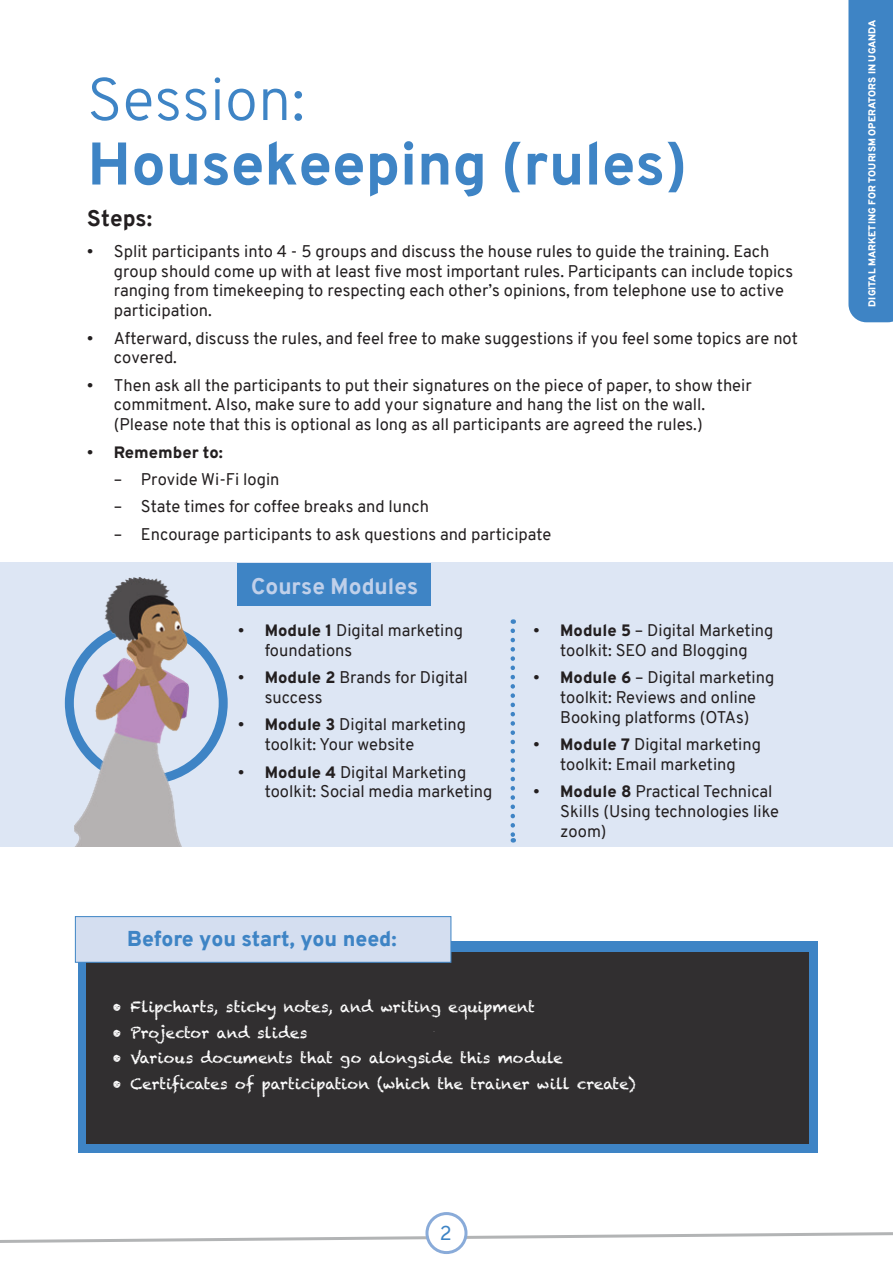
<style>
.page{position:relative;width:893px;height:1263px;background:#fff}
.page>*{position:absolute;margin:0;border:0;box-sizing:border-box;transform-origin:0 0}
.t1{font:700 60px "Overpass";color:#3e84c5}
.t2{font:300 60px "Overpass";color:#3e84c5}
.t3{font:700 22.5px "Overpass";color:#c0d0ea}
.t4{font:700 22.5px "Overpass";color:#231f20}
.t5{font:900 21px "Overpass";color:#3e84c5}
.t6{font:19.5px "Overpass";color:#3e84c5}
.t7{font:16.5px/19.8px "Overpass";color:#231f20}
.t8{font:800 16.5px "Overpass";color:#231f20}
.t9{font:15px "Chalkduster";color:#fff}
.t10{font:900 9.75px "Overpass";letter-spacing:.01em;color:#fff}
.s1{font-weight:400}
.s2{font-weight:800}
</style>
<div class="page">
<svg style="left:0;top:1230px;width:893px;height:14px"></svg>
<div style="left:427px;top:1213px;width:39px;height:39px;background:#fff;border-radius:50%"></div>
<div style="left:425px;top:1212px;width:42px;height:42px;border:3px solid #89abd9;border-radius:50%"></div>
<svg style="left:848px;top:0;width:45px;height:322px;background:#4588c7"></svg>
<div style="left:0;top:563px;width:893px;height:284px;background:#dde6f4"></div>
<div style="left:65px;top:622px;width:163px;height:162px;border:9px solid #3e84c5;border-radius:50%"></div>
<img style="left:74px;top:577px;width:117px;height:270px">
<div style="left:238px;top:563px;width:193px;height:42px;background:#3e84c5"></div>
<svg style="left:511px;top:631px;width:4px;height:211px"></svg>
<div style="left:78px;top:941px;width:740px;height:212px;background:#3e84c5"></div>
<div style="left:87px;top:952px;width:722px;height:191px;background:#312f30"></div>
<div style="left:75px;top:916px;width:376px;height:47px;background:#d4def0;border:1px solid #3e84c5"></div>
<h1 class="t2" style="left:87px;top:56px;width:220px">Session:</h1>
<h1 class="t1" style="left:87px;top:126px;width:602px">Housekeeping (rules)</h1>
<h2 class="t4" style="left:87px;top:204px;width:67px">Steps:</h2>
<p class="t7" style="left:114px;top:241px;width:681px;text-indent:-27px">• Split participants into 4 - 5 groups and discuss the house rules to guide the training. Each group should come up with at least five most important rules. Participants can include topics ranging from timekeeping to respecting each other’s opinions, from telephone use to active participation.</p>
<p class="t7" style="left:114px;top:328px;width:686px;text-indent:-27px">• Afterward, discuss the rules, and feel free to make suggestions if you feel some topics are not covered.</p>
<p class="t7" style="left:114px;top:375px;width:639px;text-indent:-27px">• Then ask all the participants to put their signatures on the piece of paper, to show their commitment. Also, make sure to add your signature and hang the list on the wall. (Please note that this is optional as long as all participants are agreed the rules.)</p>
<p class="t8" style="left:87px;top:438px;width:138px"><span class="s1">•</span> Remember to:</p>
<p class="t7" style="left:114px;top:469px;width:167px">– Provide Wi-Fi login</p>
<p class="t7" style="left:114px;top:497px;width:317px">– State times for coffee breaks and lunch</p>
<p class="t7" style="left:114px;top:524px;width:439px">– Encourage participants to ask questions and participate</p>
<h2 class="t3" style="left:251px;top:572px;width:169px">Course Modules</h2>
<p class="t7" style="left:265px;top:621px;width:200px;text-indent:-27px">• <span class="s2">Module 1</span> Digital marketing foundations</p>
<p class="t7" style="left:265px;top:668px;width:205px;text-indent:-27px">• <span class="s2">Module 2</span> Brands for Digital success</p>
<p class="t7" style="left:265px;top:715px;width:203px;text-indent:-27px">• <span class="s2">Module 3</span> Digital marketing toolkit: Your website</p>
<p class="t7" style="left:265px;top:762px;width:229px;text-indent:-27px">• <span class="s2">Module 4</span> Digital Marketing toolkit: Social media marketing</p>
<p class="t7" style="left:533px;top:621px;width:242px;text-align:center">• <span class="s2">Module 5</span> – Digital Marketing toolkit: SEO and Blogging</p>
<p class="t7" style="left:533px;top:668px;width:243px;text-align:center">• <span class="s2">Module 6</span> – Digital marketing toolkit: Reviews and online<br>Booking platforms (OTAs)</p>
<p class="t7" style="left:533px;top:735px;width:229px;text-align:center">• <span class="s2">Module 7</span> Digital marketing toolkit: Email marketing</p>
<p class="t7" style="left:560px;top:782px;width:220px;text-indent:-27px">• <span class="s2">Module 8</span> Practical Technical<br>Skills (Using technologies like zoom)</p>
<p class="t5" style="left:127px;top:924px;width:271px">Before you start, you need:</p>
<p class="t9" style="left:112px;top:998px;width:424px">• Flipcharts, sticky notes, and writing equipment</p>
<p class="t9" style="left:112px;top:1024px;width:197px">• Projector and slides</p>
<p class="t9" style="left:112px;top:1049px;width:452px">• Various documents that go alongside this module</p>
<p class="t9" style="left:112px;top:1075px;width:525px">• Certificates of participation (which the trainer will create)</p>
<p class="t6" style="left:440px;top:1220px;width:13px">2</p>
<p class="t10" style="left:865px;top:307px;width:288px;rotate:-90deg">DIGITAL MARKETING FOR TOURISM OPERATORS IN UGANDA</p>
</div>
